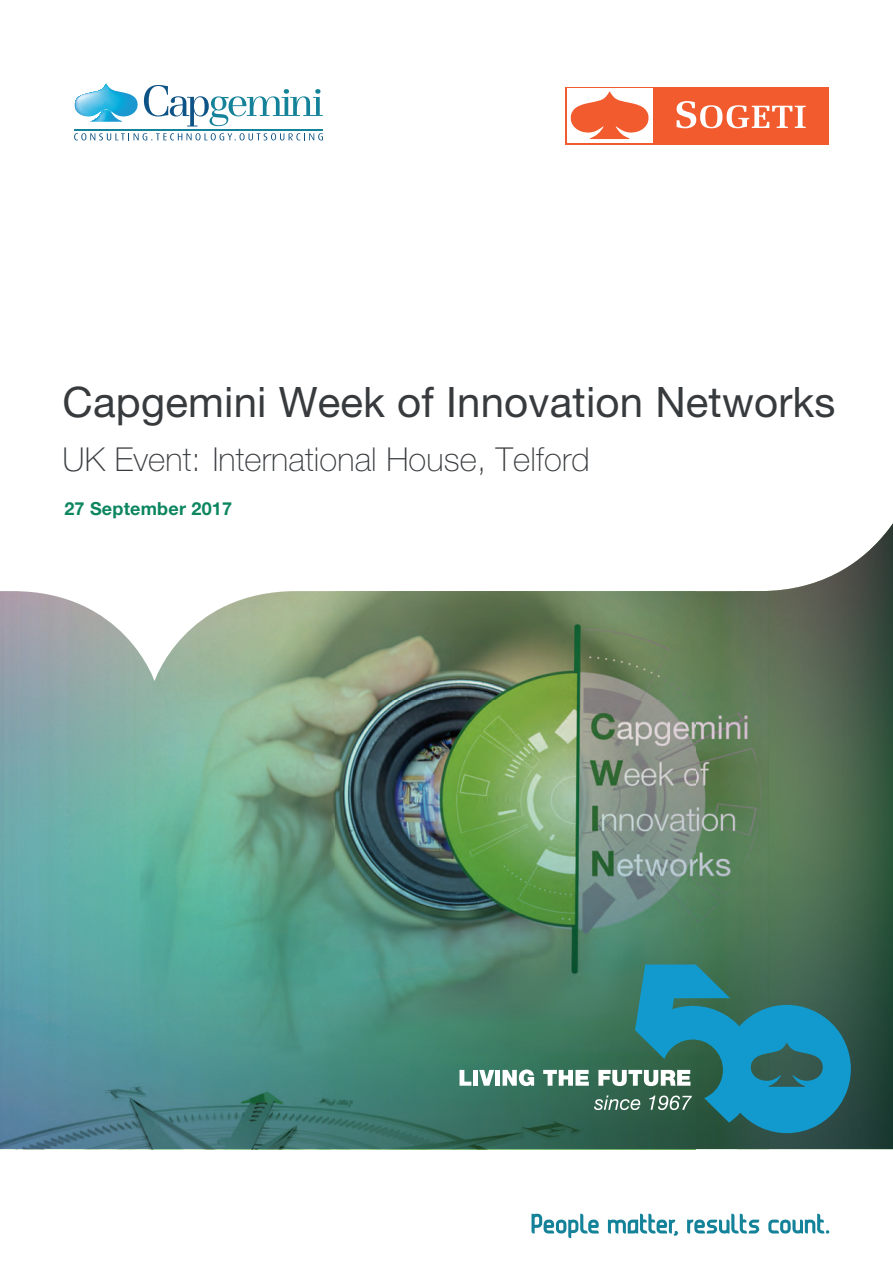
<style>
.page{position:relative;width:893px;height:1263px;background:#fff}
.page>*{position:absolute;margin:0;border:0;box-sizing:border-box;transform-origin:0 0}
.t1{font:42px "Helvetica Neue LT Std";letter-spacing:.005em;color:#383b3e}
.t2{font:100 33px "Helvetica Neue LT Std";letter-spacing:.005em;color:#383b3e}
.t3{font:700 18px "Helvetica Neue LT Std";letter-spacing:.01em;color:#0c865f}
</style>
<div class="page">
<svg style="left:532px;top:1214px;width:67px;height:24px"></svg>
<svg style="left:608px;top:1214px;width:70px;height:22px"></svg>
<svg style="left:768px;top:1214px;width:61px;height:19px"></svg>
<svg style="left:687px;top:1214px;width:72px;height:19px"></svg>
<svg style="left:75px;top:83px;width:63px;height:39px"></svg>
<svg style="left:144px;top:85px;width:179px;height:41px"></svg>
<svg style="left:74px;top:133px;width:249px;height:7px"></svg>
<hr style="left:74px;top:129px;width:249px;height:1px;background:#148299">
<div style="left:565px;top:87px;width:264px;height:57px;background:#f15b2e"></div>
<div style="left:567px;top:88px;width:85px;height:55px;background:#fff"></div>
<svg style="left:570px;top:91px;width:79px;height:48px"></svg>
<svg style="left:677px;top:101px;width:129px;height:27px"></svg>
<img style="left:0;top:523px;width:893px;height:626px">
<svg style="left:459px;top:1070px;width:12px;height:16px"></svg>
<div style="left:473px;top:1070px;width:5px;height:16px;background:#fff"></div>
<svg style="left:479px;top:1070px;width:15px;height:16px"></svg>
<div style="left:495px;top:1070px;width:5px;height:16px;background:#fff"></div>
<svg style="left:503px;top:1069px;width:31px;height:17px"></svg>
<svg style="left:543px;top:964px;width:308px;height:169px;background:#327e81"></svg>
<p class="t1" style="left:63px;top:377px;width:774px">Capgemini Week of Innovation Networks</p>
<p class="t2" style="left:63px;top:440px;width:529px">UK Event: International House, Telford</p>
<p class="t3" style="left:64px;top:497px;width:169px">27 September 2017</p>
</div>
